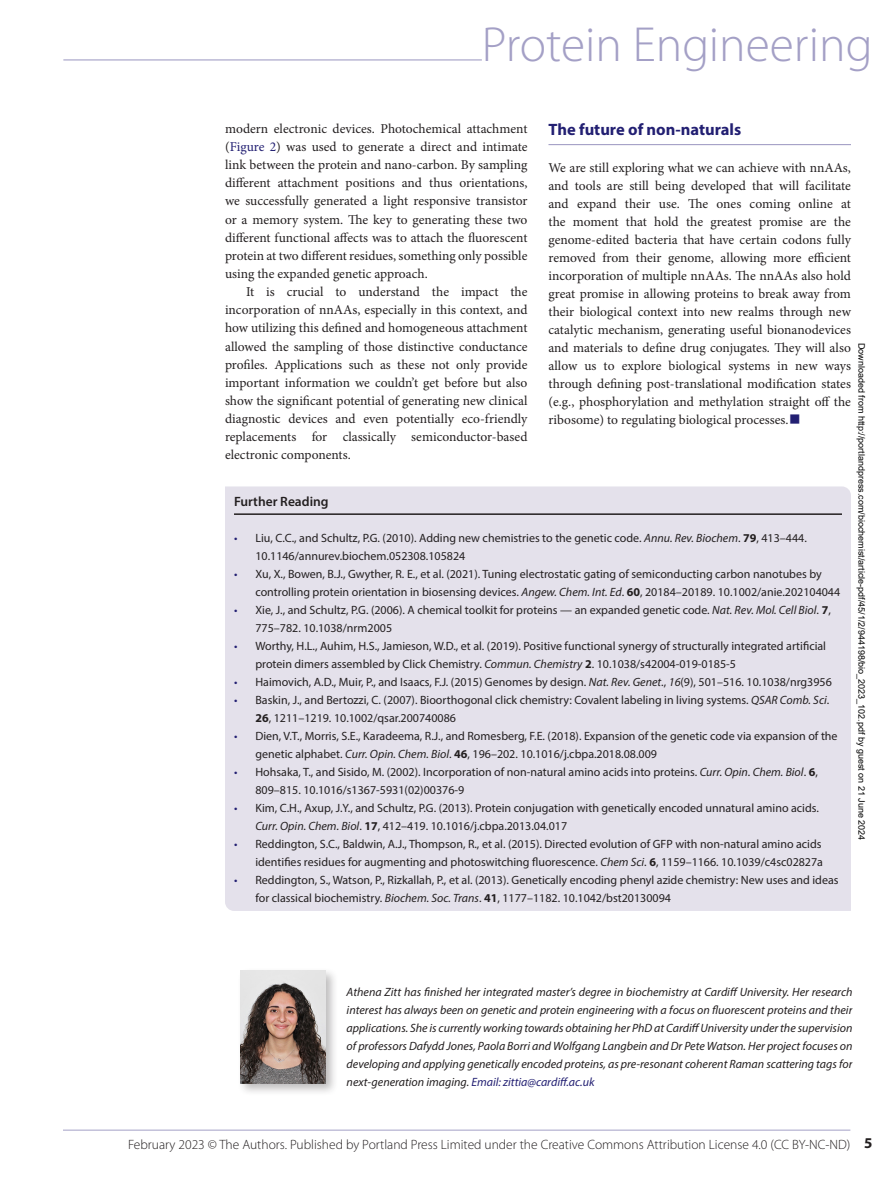
<style>
.page{position:relative;width:893px;height:1183px;background:#fff}
.page>*{position:absolute;margin:0;border:0;box-sizing:border-box;transform-origin:0 0}
.t1{font:300 49.5px "Myriad Pro";color:#a4a0c6}
.t2{font:31.5px "Minion Pro";color:#221f72}
.t3{font:700 16.5px "Myriad Pro";color:#221f72}
.t4{font:13.5px/18.1px "Minion Pro";color:#231f20;text-align:justify}
.t5{font:300 13.5px "Myriad Pro";color:#231f20}
.t6{font:600 13.5px "Myriad Pro";color:#231f20}
.t7{font:12px/18px "Myriad Pro";color:#231f20}
.t8{font:italic 12px/18px "Myriad Pro";color:#231f20;text-align:justify}
.t9{font:9px "Arial";color:#000}
.s1{color:#221f72}
.s2{font-style:italic}
.s3{font-weight:700}
.s4{font-weight:700;font-size:15px}
</style>
<div class="page">
<hr style="left:63px;top:1129px;width:787px;height:1px;background:#a4a0c6">
<hr style="left:63px;top:59px;width:419px;height:1px;background:#a4a0c6">
<hr style="left:548px;top:144px;width:303px;height:1px;background:#a4a0c6">
<div style="left:225px;top:486px;width:626px;height:424px;background:#e4e1eb"></div>
<hr style="left:234px;top:513px;width:608px;height:2px;background:#231f20">
<div style="left:237px;top:966px;width:101px;height:129px;background:#231f20;opacity:.3"></div>
<img style="left:241px;top:970px;width:85px;height:113px">
<h1 class="t1" style="left:482px;top:14px;width:392px">Protein Engineering</h1>
<p class="t4" style="left:225px;top:119px;width:304px">modern electronic devices. Photochemical attachment (<span class="s1">Figure 2</span>) was used to generate a direct and intimate link between the protein and nano-carbon. By sampling different attachment positions and thus orientations, we successfully generated a light responsive transistor or a memory system. The key to generating these two different functional affects was to attach the fluorescent protein at two different residues, something only possible using the expanded genetic approach.</p>
<p class="t4" style="left:225px;top:283px;width:304px;text-indent:21px">It is crucial to understand the impact the incorporation of nnAAs, especially in this context, and how utilizing this defined and homogeneous attachment allowed the sampling of those distinctive conductance profiles. Applications such as these not only provide important information we couldn’t get before but also show the significant potential of generating new clinical diagnostic devices and even potentially eco-friendly replacements for classically semiconductor-based electronic components.</p>
<h3 class="t3" style="left:548px;top:119px;width:194px">The future of non-naturals</h3>
<p class="t4" style="left:548px;top:158px;width:304px">We are still exploring what we can achieve with nnAAs, and tools are still being developed that will facilitate and expand their use. The ones coming online at the moment that hold the greatest promise are the genome-edited bacteria that have certain codons fully removed from their genome, allowing more efficient incorporation of multiple nnAAs. The nnAAs also hold great promise in allowing proteins to break away from their biological context into new realms through new catalytic mechanism, generating useful bionanodevices and materials to define drug conjugates. They will also allow us to explore biological systems in new ways through defining post-translational modification states (e.g., phosphorylation and methylation straight off the ribosome) to regulating biological processes.</p>
<p class="t9" style="left:865px;top:342px;width:499px;rotate:90deg">Downloaded from http://portlandpress.com/biochemist/article-pdf/45/1/2/944198/bio_2023_102.pdf by guest on 21 June 2024</p>
<h2 class="t2" style="left:788px;top:396px;width:14px">■</h2>
<p class="t6" style="left:234px;top:492px;width:96px">Further Reading</p>
<p class="t7" style="left:255px;top:528px;width:553px;text-indent:-21px"><span class="s1">•</span> Liu, C.C., and Schultz, P.G. (2010). Adding new chemistries to the genetic code. <span class="s2">Annu. Rev. Biochem</span>. <span class="s3">79</span>, 413–444.<br>10.1146/annurev.biochem.052308.105824</p>
<p class="t7" style="left:255px;top:564px;width:586px;text-indent:-21px"><span class="s1">•</span> Xu, X., Bowen, B.J., Gwyther, R. E., et al. (2021). Tuning electrostatic gating of semiconducting carbon nanotubes by controlling protein orientation in biosensing devices. <span class="s2">Angew. Chem. Int. Ed</span>. <span class="s3">60</span>, 20184–20189. 10.1002/anie.202104044</p>
<p class="t7" style="left:255px;top:600px;width:577px;text-indent:-21px"><span class="s1">•</span> Xie, J., and Schultz, P.G. (2006). A chemical toolkit for proteins — an expanded genetic code. <span class="s2">Nat. Rev. Mol. Cell Biol</span>. <span class="s3">7</span>,<br>775–782. 10.1038/nrm2005</p>
<p class="t7" style="left:255px;top:636px;width:572px;text-indent:-21px"><span class="s1">•</span> Worthy, H.L., Auhim, H.S., Jamieson, W.D., et al. (2019). Positive functional synergy of structurally integrated artificial protein dimers assembled by Click Chemistry. <span class="s2">Commun. Chemistry</span> <span class="s3">2</span>. 10.1038/s42004-019-0185-5</p>
<p class="t7" style="left:234px;top:672px;width:599px"><span class="s1">•</span> Haimovich, A.D., Muir, P., and Isaacs, F.J. (2015) Genomes by design. <span class="s2">Nat. Rev. Genet</span>., <span class="s2">16</span>(9), 501–516. 10.1038/nrg3956</p>
<p class="t7" style="left:255px;top:690px;width:575px;text-indent:-21px"><span class="s1">•</span> Baskin, J., and Bertozzi, C. (2007). Bioorthogonal click chemistry: Covalent labeling in living systems. <span class="s2">QSAR Comb. Sci</span>.<br><span class="s3">26</span>, 1211–1219. 10.1002/qsar.200740086</p>
<p class="t7" style="left:255px;top:726px;width:584px;text-indent:-21px"><span class="s1">•</span> Dien, V.T., Morris, S.E., Karadeema, R.J., and Romesberg, F.E. (2018). Expansion of the genetic code via expansion of the genetic alphabet. <span class="s2">Curr. Opin. Chem. Biol</span>. <span class="s3">46</span>, 196–202. 10.1016/j.cbpa.2018.08.009</p>
<p class="t7" style="left:255px;top:762px;width:564px;text-indent:-21px"><span class="s1">•</span> Hohsaka, T., and Sisido, M. (2002). Incorporation of non-natural amino acids into proteins. <span class="s2">Curr. Opin. Chem. Biol</span>. <span class="s3">6</span>,<br>809–815. 10.1016/s1367-5931(02)00376-9</p>
<p class="t7" style="left:255px;top:798px;width:565px;text-indent:-21px"><span class="s1">•</span> Kim, C.H., Axup, J.Y., and Schultz, P.G. (2013). Protein conjugation with genetically encoded unnatural amino acids.<br><span class="s2">Curr. Opin. Chem. Biol</span>. <span class="s3">17</span>, 412–419. 10.1016/j.cbpa.2013.04.017</p>
<p class="t7" style="left:234px;top:834px;width:591px;text-align:right"><span class="s1">•</span> Reddington, S.C., Baldwin, A.J., Thompson, R., et al. (2015). Directed evolution of GFP with non-natural amino acids identifies residues for augmenting and photoswitching fluorescence. <span class="s2">Chem Sci</span>. <span class="s3">6</span>, 1159–1166. 10.1039/c4sc02827a</p>
<p class="t7" style="left:255px;top:870px;width:585px;text-indent:-21px"><span class="s1">•</span> Reddington, S., Watson, P., Rizkallah, P., et al. (2013). Genetically encoding phenyl azide chemistry: New uses and ideas for classical biochemistry. <span class="s2">Biochem. Soc. Trans</span>. <span class="s3">41</span>, 1177–1182. 10.1042/bst20130094</p>
<p class="t8" style="left:347px;top:982px;width:507px">Athena Zitt has finished her integrated master’s degree in biochemistry at Cardiff University. Her research interest has always been on genetic and protein engineering with a focus on fluorescent proteins and their applications. She is currently working towards obtaining her PhD at Cardiff University under the supervision of professors Dafydd Jones, Paola Borri and Wolfgang Langbein and Dr Pete Watson. Her project focuses on developing and applying genetically encoded proteins, as pre-resonant coherent Raman scattering tags for next-generation imaging. <span class="s1">Email: zittia@cardiff.ac.uk</span></p>
<p class="t5" style="left:128px;top:1135px;width:746px">February 2023 © The Authors. Published by Portland Press Limited under the Creative Commons Attribution License 4.0 (CC BY-NC-ND) <span class="s4">5</span></p>
</div>
